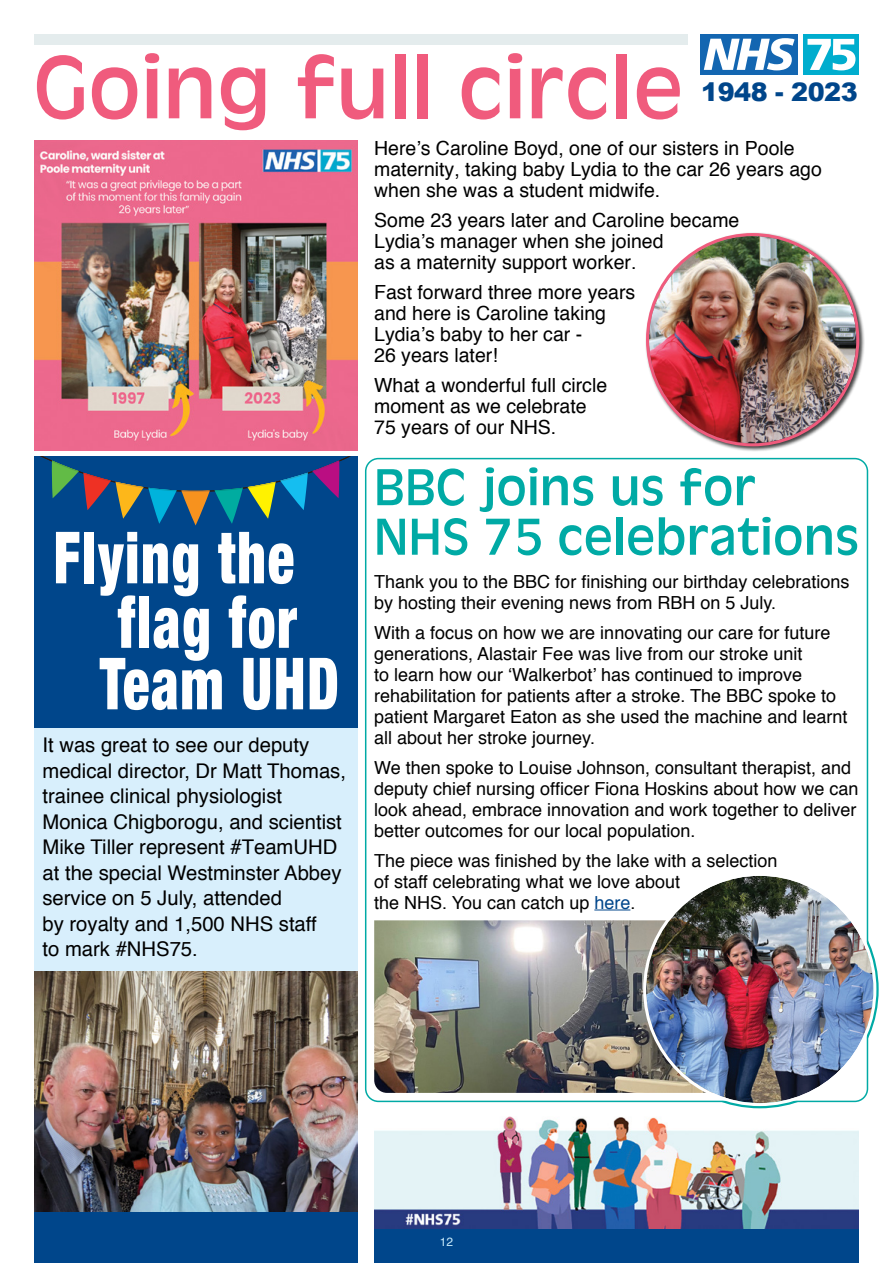
<style>
.page{position:relative;width:893px;height:1263px;background:#fff}
.page>*{position:absolute;margin:0;border:0;box-sizing:border-box;transform-origin:0 0}
.t1{font:93px "Antique Oli";letter-spacing:.015em;color:#f05b7d}
.t2{font:900 condensed 72px/63px "Helvetica Neue";letter-spacing:.03em;color:#fff;scale:.77 1}
.t3{font:54px/49.5px "Antique Oli";letter-spacing:.015em;color:#00aaa5}
.t4{font:900 25.5px "Arial";letter-spacing:-.02em;color:#00468b}
.t5{font:20.25px/25.5px "Helvetica";color:#000}
.t6{font:19.5px/21px "Helvetica";color:#000}
.t7{font:18px/21px "Helvetica";color:#000}
.t8{font:12px "Helvetica";color:#c7eafb}
.s1{color:#00468b}
</style>
<div class="page">
<div style="left:34px;top:34px;width:825px;height:11px;background:#e4eced"></div>
<div style="left:374px;top:1057px;width:485px;height:206px;background:#00468b"></div>
<img style="left:374px;top:1102px;width:485px;height:126px">
<div style="left:366px;top:459px;width:501px;height:642px;background:#fff;border-radius:13px"></div>
<div style="left:34px;top:456px;width:323px;height:807px;background:#00468b"></div>
<div style="left:34px;top:729px;width:323px;height:483px;background:#d8effc"></div>
<hr style="left:594px;top:909px;width:36px;height:1px;background:#00468b">
<div style="left:689px;top:34px;width:170px;height:41px;background:#fff"></div>
<div style="left:803px;top:34px;width:56px;height:41px;background:#00adce"></div>
<div style="left:700px;top:34px;width:98px;height:41px;background:#1366b1"></div>
<svg style="left:704px;top:38px;width:91px;height:32px"></svg>
<svg style="left:807px;top:39px;width:48px;height:31px"></svg>
<img style="left:34px;top:140px;width:323px;height:311px">
<div style="left:645px;top:232px;width:220px;height:220px;background:#000;opacity:.75"></div>
<img style="left:649px;top:236px;width:207px;height:207px;border-radius:104px">
<img style="left:374px;top:920px;width:338px;height:173px">
<img style="left:34px;top:972px;width:323px;height:240px">
<svg style="left:40px;top:456px;width:311px;height:69px"></svg>
<img style="left:646px;top:876px;width:227px;height:227px;border-radius:114px">
<h1 class="t1" style="left:34px;top:36px;width:651px">Going full circle</h1>
<h3 class="t4" style="left:701px;top:73px;width:158px">1948 - 2023</h3>
<p class="t6" style="left:374px;top:138px;width:449px">Here’s Caroline Boyd, one of our sisters in Poole maternity, taking baby Lydia to the car 26 years ago when she was a student midwife.</p>
<p class="t6" style="left:374px;top:210px;width:367px">Some 23 years later and Caroline became<br>Lydia’s manager when she joined<br>as a maternity support worker.</p>
<p class="t6" style="left:374px;top:282px;width:263px">Fast forward three more years and here is Caroline taking<br>Lydia’s baby to her car -<br>26 years later!</p>
<p class="t6" style="left:374px;top:375px;width:234px">What a wonderful full circle moment as we celebrate<br>75 years of our NHS.</p>
<h2 class="t2" style="left:100px;top:522px;width:312px;text-indent:-46px">Flying the flag for<br>Team UHD</h2>
<p class="t5" style="left:43px;top:733px;width:305px">It was great to see our deputy medical director, Dr Matt Thomas, trainee clinical physiologist<br>Monica Chigborogu, and scientist<br>Mike Tiller represent #TeamUHD at the special Westminster Abbey service on 5 July, attended<br>by royalty and 1,500 NHS staff<br>to mark #NHS75.</p>
<h3 class="t3" style="left:374px;top:463px;width:486px">BBC joins us for<br>NHS 75 celebrations</h3>
<p class="t7" style="left:374px;top:571px;width:477px">Thank you to the BBC for finishing our birthday celebrations by hosting their evening news from RBH on 5 July.</p>
<p class="t7" style="left:374px;top:622px;width:475px">With a focus on how we are innovating our care for future generations, Alastair Fee was live from our stroke unit<br>to learn how our ‘Walkerbot’ has continued to improve rehabilitation for patients after a stroke. The BBC spoke to patient Margaret Eaton as she used the machine and learnt all about her stroke journey.</p>
<p class="t7" style="left:374px;top:757px;width:486px">We then spoke to Louise Johnson, consultant therapist, and deputy chief nursing officer Fiona Hoskins about how we can look ahead, embrace innovation and work together to deliver better outcomes for our local population.</p>
<p class="t7" style="left:374px;top:850px;width:405px">The piece was finished by the lake with a selection of staff celebrating what we love about<br>the NHS. You can catch up <span class="s1">here</span>.</p>
<p class="t8" style="left:440px;top:1233px;width:15px">12</p>
</div>
